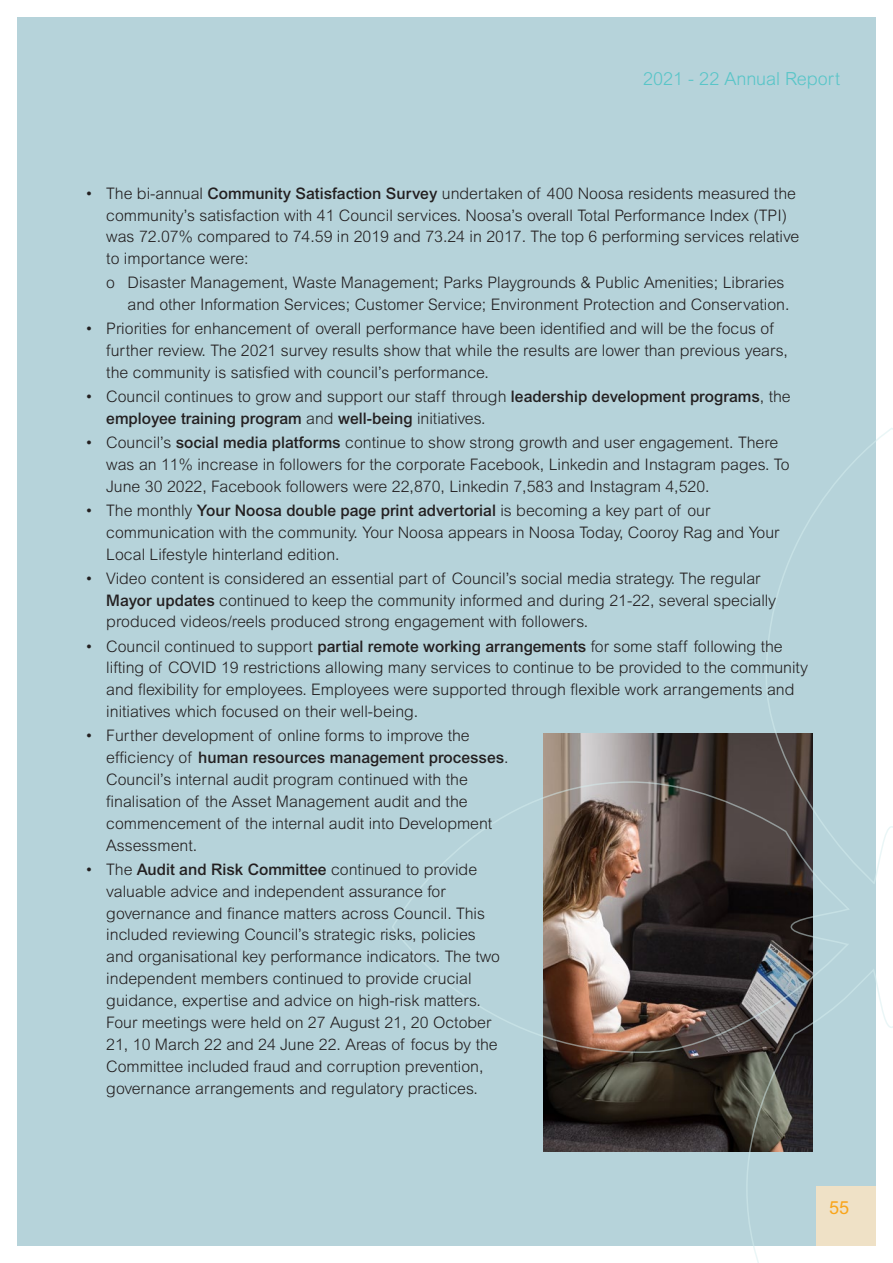
<style>
.page{position:relative;width:893px;height:1263px;background:#fff}
.page>*{position:absolute;margin:0;border:0;box-sizing:border-box;transform-origin:0 0}
.t1{font:300 18px "Arial MT Std";color:#58c5c8}
.t2{font:18px "Arial MT Std";color:#f9a51b}
.t3{font:300 15.9px/21.9px "Arial MT Std";color:#231f20}
.s1{font-weight:500}
</style>
<div class="page">
<div style="left:17px;top:17px;width:859px;height:1229px;background:#b6d3da"></div>
<svg style="left:392px;top:428px;width:501px;height:835px"></svg>
<p class="t1" style="left:643px;top:69px;width:198px">2021 - 22 Annual Report</p>
<p class="t3" style="left:106px;top:182px;width:694px;text-indent:-21px">• The bi-annual <span class="s1">Community Satisfaction Survey</span> undertaken of 400 Noosa residents measured the community’s satisfaction with 41 Council services. Noosa’s overall Total Performance Index (TPI) was 72.07% compared to 74.59 in 2019 and 73.24 in 2017. The top 6 performing services relative to importance were:</p>
<p class="t3" style="left:128px;top:272px;width:663px;text-indent:-21px">o Disaster Management, Waste Management; Parks Playgrounds &amp; Public Amenities; Libraries and other Information Services; Customer Service; Environment Protection and Conservation.</p>
<p class="t3" style="left:106px;top:318px;width:683px;text-indent:-21px">• Priorities for enhancement of overall performance have been identified and will be the focus of further review. The 2021 survey results show that while the results are lower than previous years, the community is satisfied with council’s performance.</p>
<p class="t3" style="left:106px;top:386px;width:686px;text-indent:-21px">• Council continues to grow and support our staff through <span class="s1">leadership development programs</span>, the <span class="s1">employee training program</span> and <span class="s1">well-being</span> initiatives.</p>
<p class="t3" style="left:106px;top:431px;width:685px;text-indent:-21px">• Council’s <span class="s1">social media platforms</span> continue to show strong growth and user engagement. There was an 11% increase in followers for the corporate Facebook, Linkedin and Instagram pages. To<br>June 30 2022, Facebook followers were 22,870, Linkedin 7,583 and Instagram 4,520.</p>
<p class="t3" style="left:106px;top:499px;width:675px;text-indent:-21px">• The monthly <span class="s1">Your Noosa double page print advertorial</span> is becoming a key part of our communication with the community. Your Noosa appears in Noosa Today, Cooroy Rag and Your<br>Local Lifestyle hinterland edition.</p>
<p class="t3" style="left:106px;top:567px;width:671px;text-indent:-21px">• Video content is considered an essential part of Council’s social media strategy. The regular<br><span class="s1">Mayor updates</span> continued to keep the community informed and during 21-22, several specially produced videos/reels produced strong engagement with followers.</p>
<p class="t3" style="left:106px;top:635px;width:703px;text-indent:-21px">• Council continued to support <span class="s1">partial remote working arrangements</span> for some staff following the lifting of COVID 19 restrictions allowing many services to continue to be provided to the community and flexibility for employees. Employees were supported through flexible work arrangements and initiatives which focused on their well-being.</p>
<p class="t3" style="left:106px;top:725px;width:404px;text-indent:-21px">• Further development of online forms to improve the efficiency of <span class="s1">human resources management processes</span>.<br>Council’s internal audit program continued with the finalisation of the Asset Management audit and the commencement of the internal audit into Development Assessment.</p>
<p class="t3" style="left:106px;top:858px;width:395px;text-indent:-21px">• The <span class="s1">Audit and Risk Committee</span> continued to provide valuable advice and independent assurance for governance and finance matters across Council. This included reviewing Council’s strategic risks, policies and organisational key performance indicators. The two independent members continued to provide crucial guidance, expertise and advice on high-risk matters.<br>Four meetings were held on 27 August 21, 20 October 21, 10 March 22 and 24 June 22. Areas of focus by the Committee included fraud and corruption prevention, governance arrangements and regulatory practices.</p>
<p class="t2" style="left:829px;top:1197px;width:22px">55</p>
</div>
